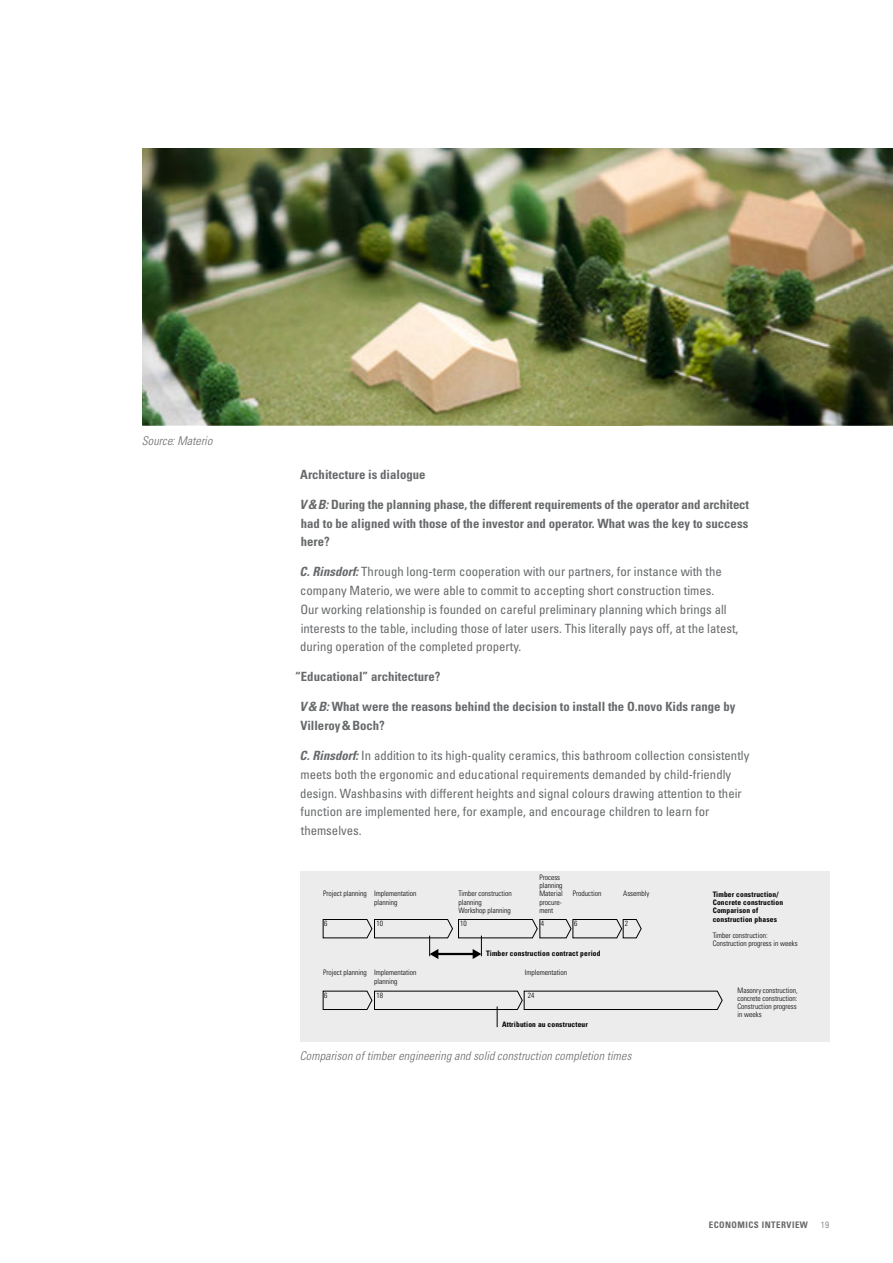
<style>
.page{position:relative;width:893px;height:1263px;background:#fff}
.page>*{position:absolute;margin:0;border:0;box-sizing:border-box;transform-origin:0 0}
.t1{font:condensed 12.75px/18.8px "Univers LT";color:#67696b}
.t2{font:700 condensed 12.75px/18.8px "Univers LT";color:#67696b;text-align:justify}
.t3{font:italic 300 condensed 12px "Univers LT";letter-spacing:.015em;color:#67696b}
.t4{font:700 condensed 9px "Univers LT";letter-spacing:.05em;color:#67696b}
.t5{font:300 condensed 9px "Univers LT";color:#67696b}
.t6{font:300 condensed 7.5px/8.2px "Univers";color:#000}
.t7{font:700 condensed 7.5px/8.2px "Univers LT";letter-spacing:.02em;color:#000}
.s1{font-style:italic}
.s2{font-weight:700;font-style:italic}
</style>
<div class="page">
<img style="left:142px;top:149px;width:751px;height:276px">
<div style="left:300px;top:872px;width:529px;height:170px;background:#ececec"></div>
<svg style="left:322px;top:919px;width:320px;height:40px"></svg>
<svg style="left:322px;top:990px;width:401px;height:37px"></svg>
<p class="t3" style="left:142px;top:434px;width:72px">Source: Materio</p>
<p class="t2" style="left:300px;top:465px;width:127px">Architecture is dialogue</p>
<p class="t2" style="left:300px;top:495px;width:451px"><span class="s1">V&amp;B:</span> During the planning phase, the different requirements of the operator and architect had to be aligned with those of the investor and operator. What was the key to success here?</p>
<p class="t1" style="left:300px;top:562px;width:440px"><span class="s2">C. Rinsdorf:</span> Through long-term cooperation with our partners, for instance with the company Materio, we were able to commit to accepting short construction times.<br>Our working relationship is founded on careful preliminary planning which brings all interests to the table, including those of later users. This literally pays off, at the latest, during operation of the completed property.</p>
<p class="t2" style="left:295px;top:667px;width:147px">“Educational” architecture?</p>
<p class="t2" style="left:300px;top:697px;width:437px"><span class="s1">V&amp;B:</span> What were the reasons behind the decision to install the O.novo Kids range by<br>Villeroy&amp;Boch?</p>
<p class="t1" style="left:300px;top:746px;width:451px"><span class="s2">C. Rinsdorf:</span> In addition to its high-quality ceramics, this bathroom collection consistently meets both the ergonomic and educational requirements demanded by child-friendly design. Washbasins with different heights and signal colours drawing attention to their function are implemented here, for example, and encourage children to learn for themselves.</p>
<p class="t6" style="left:539px;top:873px;width:25px">Process planning<br>Material procure&shy;ment</p>
<p class="t6" style="left:374px;top:889px;width:44px;line-height:9px;text-indent:-51px">Project planning Implementation planning</p>
<p class="t6" style="left:458px;top:889px;width:55px">Timber construction planning<br>Workshop planning</p>
<p class="t6" style="left:573px;top:889px;width:30px">Production</p>
<p class="t6" style="left:623px;top:889px;width:28px">Assembly</p>
<p class="t7" style="left:713px;top:890px;width:72px">Timber construction/<br>Concrete construction<br>Comparison of construction phases</p>
<p class="t6" style="left:713px;top:931px;width:86px">Timber construction:<br>Construction progress in weeks</p>
<p class="t7" style="left:486px;top:949px;width:116px">Timber construction contract period</p>
<p class="t6" style="left:324px;top:919px;width:5px">6</p>
<p class="t6" style="left:376px;top:919px;width:8px">10</p>
<p class="t6" style="left:460px;top:919px;width:8px">10</p>
<p class="t6" style="left:541px;top:919px;width:5px">4</p>
<p class="t6" style="left:574px;top:919px;width:5px">6</p>
<p class="t6" style="left:625px;top:919px;width:5px">2</p>
<p class="t6" style="left:374px;top:967px;width:44px;line-height:9px;text-indent:-51px">Project planning Implementation planning</p>
<p class="t6" style="left:525px;top:968px;width:44px">Implementation</p>
<p class="t6" style="left:324px;top:991px;width:5px">6</p>
<p class="t6" style="left:376px;top:991px;width:8px">18</p>
<p class="t6" style="left:528px;top:991px;width:8px">24</p>
<p class="t7" style="left:502px;top:1020px;width:87px">Attribution au constructeur</p>
<p class="t3" style="left:300px;top:1049px;width:333px">Comparison of timber engineering and solid construction completion times</p>
<p class="t6" style="left:737px;top:986px;width:62px">Masonry construction, concrete construction:<br>Construction progress in weeks</p>
<p class="t4" style="left:709px;top:1219px;width:101px">ECONOMICS INTERVIEW</p>
<p class="t5" style="left:821px;top:1219px;width:10px">19</p>
</div>
